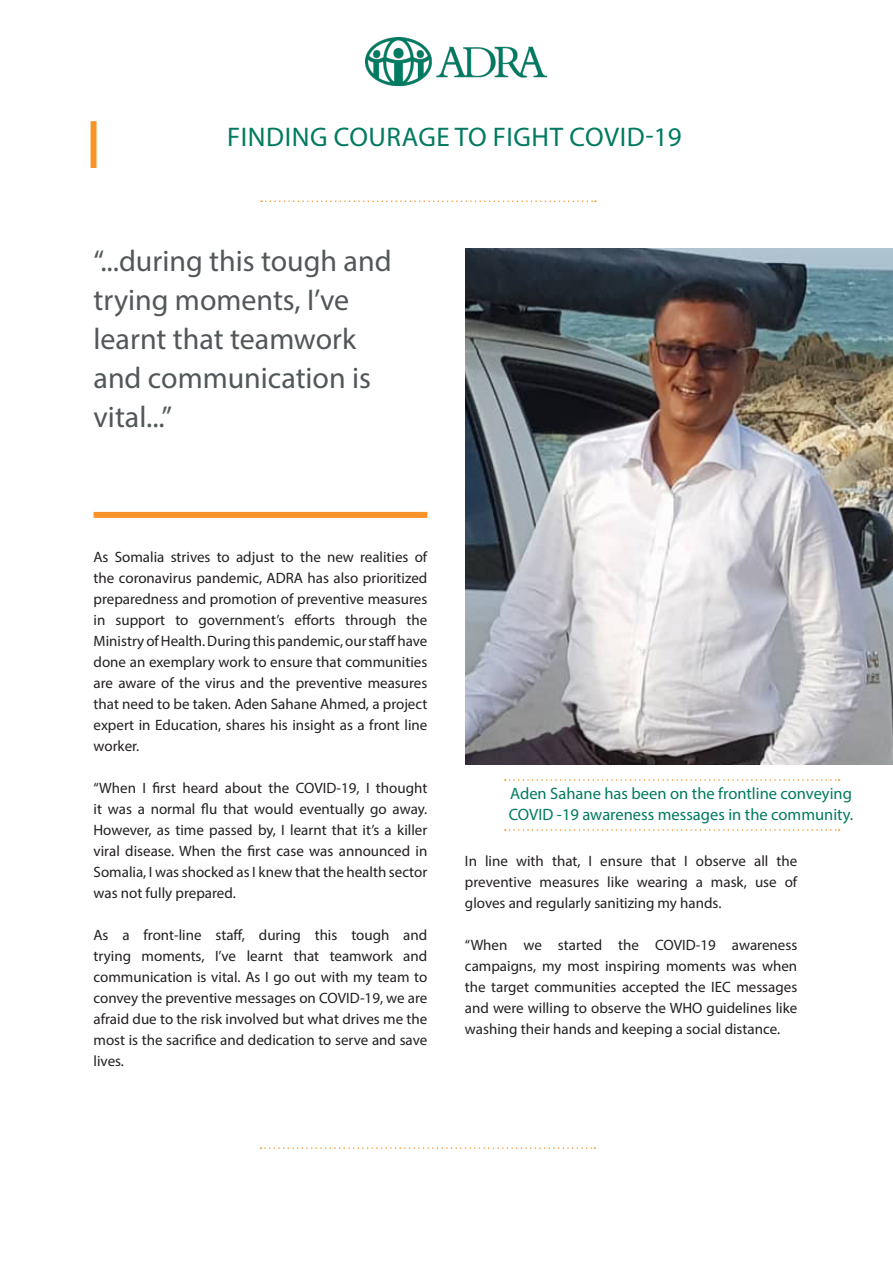
<style>
.page{position:relative;width:893px;height:1263px;background:#fff}
.page>*{position:absolute;margin:0;border:0;box-sizing:border-box;transform-origin:0 0}
.Pull_Quote_Text{font:30px/39px "Myriad Pro";color:#525759}
.Page_Header_-_Black{font:27px "Myriad Pro";letter-spacing:.02em;color:#007a60}
.Page_Section_Title{font:16.5px/21px "Myriad Pro";color:#007a60}
.Page_Body_Text_-_Bla{font:15px/21px "Myriad Pro";color:#231f20;text-align:justify}
</style>
<div class="page">
<img style="left:466px;top:249px;width:427px;height:516px">
<div style="left:94px;top:512px;width:333px;height:6px;background:#f79328"></div>
<svg style="left:505px;top:779px;width:335px;height:2px"></svg>
<svg style="left:260px;top:1147px;width:335px;height:2px"></svg>
<div style="left:91px;top:121px;width:6px;height:47px;background:#f79328"></div>
<svg style="left:261px;top:200px;width:335px;height:2px"></svg>
<svg style="left:505px;top:829px;width:335px;height:2px"></svg>
<img style="left:366px;top:38px;width:180px;height:48px">
<p class="Page_Header_-_Black" style="left:227px;top:120px;width:456px">FINDING COURAGE TO FIGHT COVID-19</p>
<p class="Pull_Quote_Text" style="left:94px;top:241px;width:300px">“...during this tough and trying moments, I’ve learnt that teamwork and communication is vital...”</p>
<p class="Page_Body_Text_-_Bla" style="left:94px;top:546px;width:335px">As Somalia strives to adjust to the new realities of the coronavirus pandemic, ADRA has also prioritized preparedness and promotion of preventive measures in support to government’s efforts through the Ministry of Health. During this pandemic, our staff have done an exemplary work to ensure that communities are aware of the virus and the preventive measures that need to be taken. Aden Sahane Ahmed, a project expert in Education, shares his insight as a front line worker.</p>
<p class="Page_Body_Text_-_Bla" style="left:94px;top:777px;width:335px">“When I first heard about the COVID-19, I thought it was a normal flu that would eventually go away.<br>However, as time passed by, I learnt that it’s a killer viral disease. When the first case was announced in Somalia, I was shocked as I knew that the health sector was not fully prepared.</p>
<p class="Page_Body_Text_-_Bla" style="left:94px;top:924px;width:335px">As a front-line staff, during this tough and trying moments, I’ve learnt that teamwork and communication is vital. As I go out with my team to convey the preventive messages on COVID-19, we are afraid due to the risk involved but what drives me the most is the sacrifice and dedication to serve and save lives.</p>
<p class="Page_Section_Title" style="left:509px;top:783px;width:346px">Aden Sahane has been on the frontline conveying<br>COVID -19 awareness messages in the community.</p>
<p class="Page_Body_Text_-_Bla" style="left:465px;top:850px;width:334px">In line with that, I ensure that I observe all the preventive measures like wearing a mask, use of gloves and regularly sanitizing my hands.</p>
<p class="Page_Body_Text_-_Bla" style="left:465px;top:934px;width:334px">“When we started the COVID-19 awareness campaigns, my most inspiring moments was when the target communities accepted the IEC messages and were willing to observe the WHO guidelines like washing their hands and keeping a social distance.</p>
</div>
